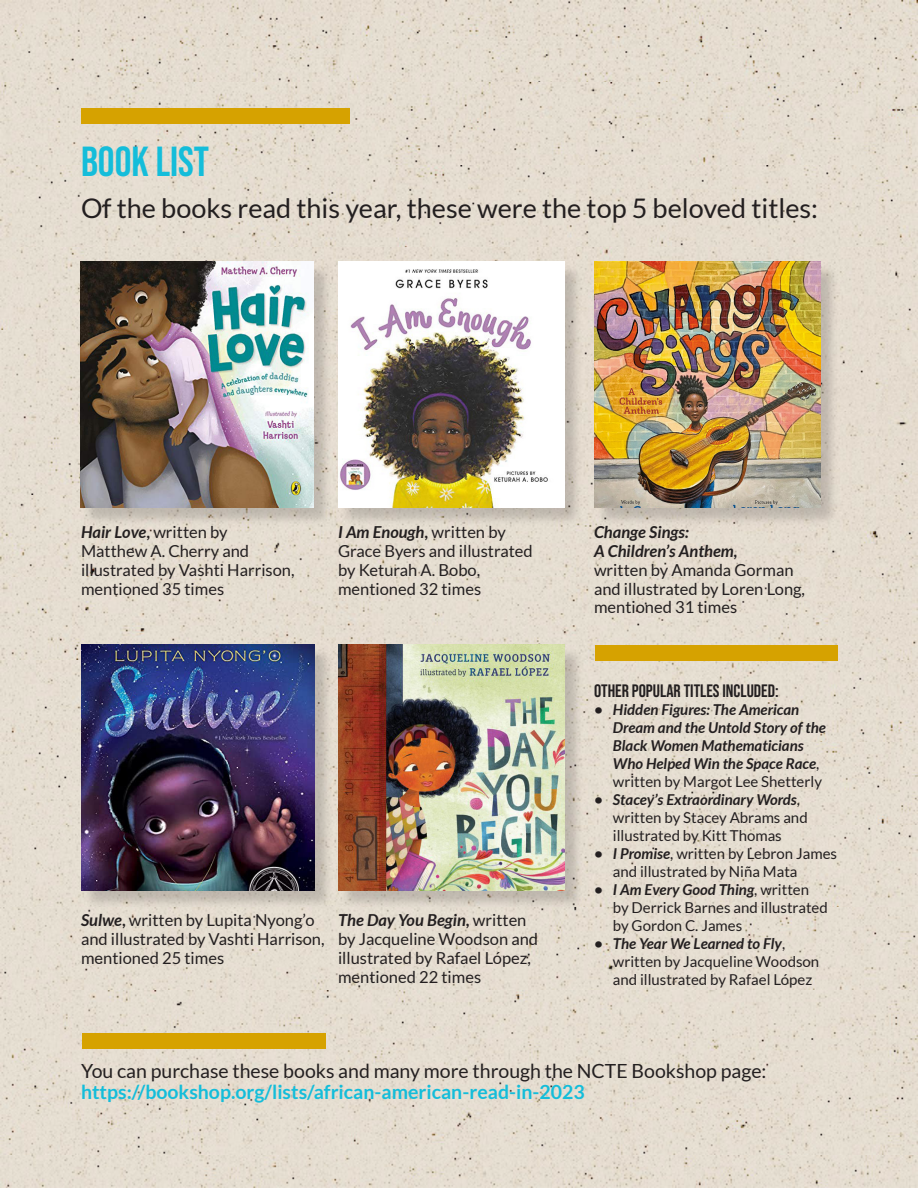
<style>
.page{position:relative;width:918px;height:1188px;background:#fff}
.page>*{position:absolute;margin:0;border:0;box-sizing:border-box;transform-origin:0 0}
.t1{font:700 42px "Bebas Neue Pro";color:#14bdda}
.t2{font:27px "Lato";color:#231f20}
.t3{font:19.5px "Lato";color:#231f20}
.t4{font:700 19.5px "Lato";color:#14bdda}
.t5{font:700 18px "Bebas Neue Pro";color:#231f20}
.t6{font:16.5px/18.8px "Lato";color:#231f20}
.t7{font:italic 700 16.5px/18.8px "Lato";color:#231f20}
.t8{font:15px/18px "Lato";color:#231f20}
.t9{font:italic 700 15px/18px "Lato";color:#231f20}
.s1{font-weight:700;font-style:italic}
.s2{font-weight:700}
.s3{font-weight:400;font-style:normal}
</style>
<div class="page">
<img style="left:0;top:0;width:918px;height:1188px">
<div style="left:81px;top:108px;width:269px;height:15px;background:#d6a200"></div>
<div style="left:595px;top:645px;width:243px;height:15px;background:#d6a200"></div>
<div style="left:82px;top:264px;width:251px;height:262px;background:#231f20;opacity:.2"></div>
<img style="left:80px;top:262px;width:233px;height:245px">
<div style="left:340px;top:264px;width:243px;height:262px;background:#231f20;opacity:.2"></div>
<img style="left:338px;top:262px;width:226px;height:245px">
<div style="left:596px;top:264px;width:243px;height:262px;background:#231f20;opacity:.2"></div>
<img style="left:594px;top:262px;width:226px;height:245px">
<div style="left:83px;top:647px;width:250px;height:262px;background:#231f20;opacity:.2"></div>
<img style="left:81px;top:645px;width:233px;height:245px">
<div style="left:340px;top:647px;width:244px;height:262px;background:#231f20;opacity:.2"></div>
<img style="left:338px;top:645px;width:227px;height:245px">
<div style="left:82px;top:1033px;width:243px;height:15px;background:#d6a200"></div>
<h1 class="t1" style="left:81px;top:137px;width:130px">BOOK LIST</h1>
<h2 class="t2" style="left:81px;top:193px;width:739px">Of the books read this year, these were the top 5 beloved titles:</h2>
<p class="t6" style="left:81px;top:523px;width:215px"><span class="s1">Hair Love</span><span class="s2">,</span> written by<br>Matthew A. Cherry and illustrated by Vashti Harrison, mentioned 35 times</p>
<p class="t6" style="left:338px;top:523px;width:196px"><span class="s1">I Am Enough</span><span class="s2">,</span> written by<br>Grace Byers and illustrated by Keturah A. Bobo, mentioned 32 times</p>
<p class="t7" style="left:594px;top:523px;width:145px">Change Sings:<br>A Children’s Anthem,</p>
<p class="t6" style="left:594px;top:560px;width:213px">written by Amanda Gorman and illustrated by Loren Long, mentioned 31 times</p>
<p class="t6" style="left:81px;top:911px;width:245px"><span class="s1">Sulwe</span><span class="s2">,</span> written by Lupita Nyong’o and illustrated by Vashti Harrison, mentioned 25 times</p>
<p class="t6" style="left:338px;top:911px;width:202px"><span class="s1">The Day You Begin</span><span class="s2">,</span> written by Jacqueline Woodson and illustrated by Rafael López, mentioned 22 times</p>
<p class="t5" style="left:594px;top:681px;width:186px">OTHER POPULAR TITLES INCLUDED:</p>
<p class="t9" style="left:613px;top:701px;width:215px;text-indent:-19px">• Hidden Figures: The American<br>Dream and the Untold Story of the<br>Black Women Mathematicians<br>Who Helped Win the Space Race<span class="s3">, written by Margot Lee Shetterly</span></p>
<p class="t8" style="left:613px;top:791px;width:196px;text-indent:-19px"><span class="s1">• Stacey’s Extraordinary Words</span>, written by Stacey Abrams and illustrated by Kitt Thomas</p>
<p class="t8" style="left:613px;top:845px;width:226px;text-indent:-19px"><span class="s1">• I Promise</span>, written by Lebron James and illustrated by Niña Mata</p>
<p class="t8" style="left:613px;top:881px;width:216px;text-indent:-19px"><span class="s1">• I Am Every Good Thing</span>, written by Derrick Barnes and illustrated by Gordon C. James</p>
<p class="t8" style="left:613px;top:935px;width:208px;text-indent:-19px"><span class="s1">• The Year We Learned to Fly</span>, written by Jacqueline Woodson and illustrated by Rafael López</p>
<p class="t3" style="left:81px;top:1060px;width:687px">You can purchase these books and many more through the NCTE Bookshop page:</p>
<p class="t4" style="left:81px;top:1081px;width:505px">https://bookshop.org/lists/african-american-read-in-2023</p>
</div>
